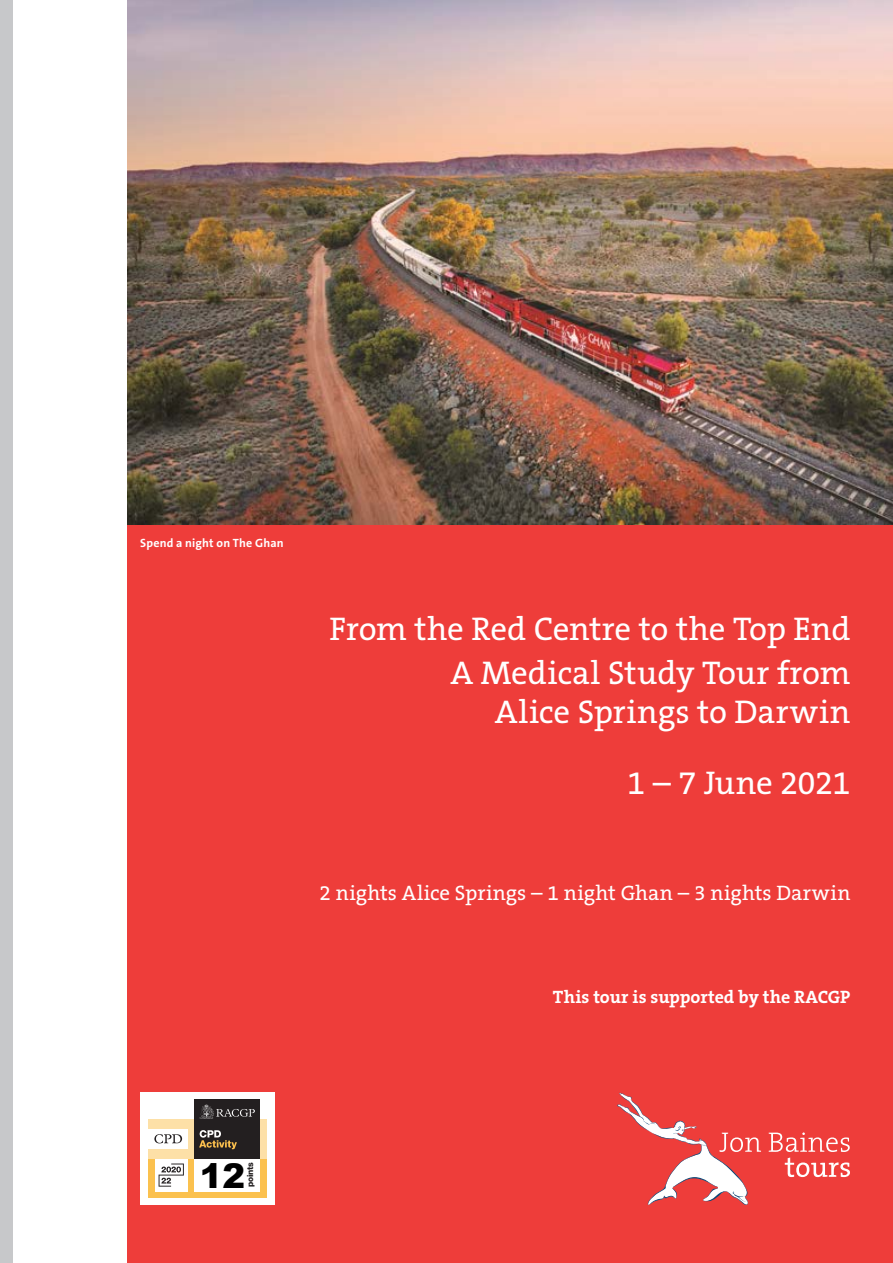
<style>
.page{position:relative;width:893px;height:1263px;background:#fff}
.page>*{position:absolute;margin:0;border:0;box-sizing:border-box;transform-origin:0 0}
.t1{font:900 34.05px "Arial";color:#000}
.t2{font:33px/43.8px "The Serif B5 Plain";letter-spacing:-.005em;color:#fff;text-align:right}
.t3{font:21px "The Serif B5 Plain";letter-spacing:.005em;color:#fff}
.t4{font:700 18px "The Serif B7";color:#fff}
.t5{font:700 12px "The Sans B7";letter-spacing:.015em;color:#fff}
.t6{font:800 8.4px "Helvetica Neue LT Std";letter-spacing:-.035em;color:#231f20}
</style>
<div class="page">
<div style="left:128px;top:502px;width:765px;height:761px;background:#ee3d3a"></div>
<svg style="left:617px;top:1092px;width:144px;height:113px"></svg>
<svg style="left:769px;top:1132px;width:81px;height:45px"></svg>
<img style="left:128px;top:0;width:765px;height:524px">
<div style="left:0;top:0;width:13px;height:1263px;background:#c7c8ca"></div>
<div style="left:140px;top:1092px;width:135px;height:113px;background:#fff"></div>
<div style="left:148px;top:1158px;width:119px;height:40px;background:#fbc14e"></div>
<div style="left:148px;top:1119px;width:119px;height:39px;background:#fde0a7"></div>
<div style="left:155px;top:1158px;width:33px;height:33px;background:#fff"></div>
<svg style="left:159px;top:1163px;width:25px;height:23px"></svg>
<div style="left:148px;top:1129px;width:40px;height:20px;background:#fff"></div>
<svg style="left:154px;top:1134px;width:28px;height:9px"></svg>
<div style="left:194px;top:1158px;width:66px;height:33px;background:#fff"></div>
<div style="left:194px;top:1099px;width:66px;height:59px;background:#231f20"></div>
<svg style="left:199px;top:1104px;width:56px;height:15px"></svg>
<svg style="left:199px;top:1130px;width:38px;height:19px"></svg>
<p class="t5" style="left:140px;top:536px;width:145px">Spend a night on The Ghan</p>
<p class="t2" style="left:329px;top:608px;width:522px">From the Red Centre to the Top End<br>A Medical Study Tour from</p>
<p class="t2" style="left:495px;top:678px;width:357px;line-height:70.8px">Alice Springs to Darwin<br>1 – 7 June 2021</p>
<p class="t3" style="left:320px;top:881px;width:532px">2 nights Alice Springs – 1 night Ghan – 3 nights Darwin</p>
<p class="t4" style="left:553px;top:987px;width:299px">This tour is supported by the RACGP</p>
<p class="t1" style="left:200px;top:1151px;width:47px">12</p>
<p class="t6" style="left:245px;top:1187px;width:26px;rotate:-90deg">points</p>
</div>
